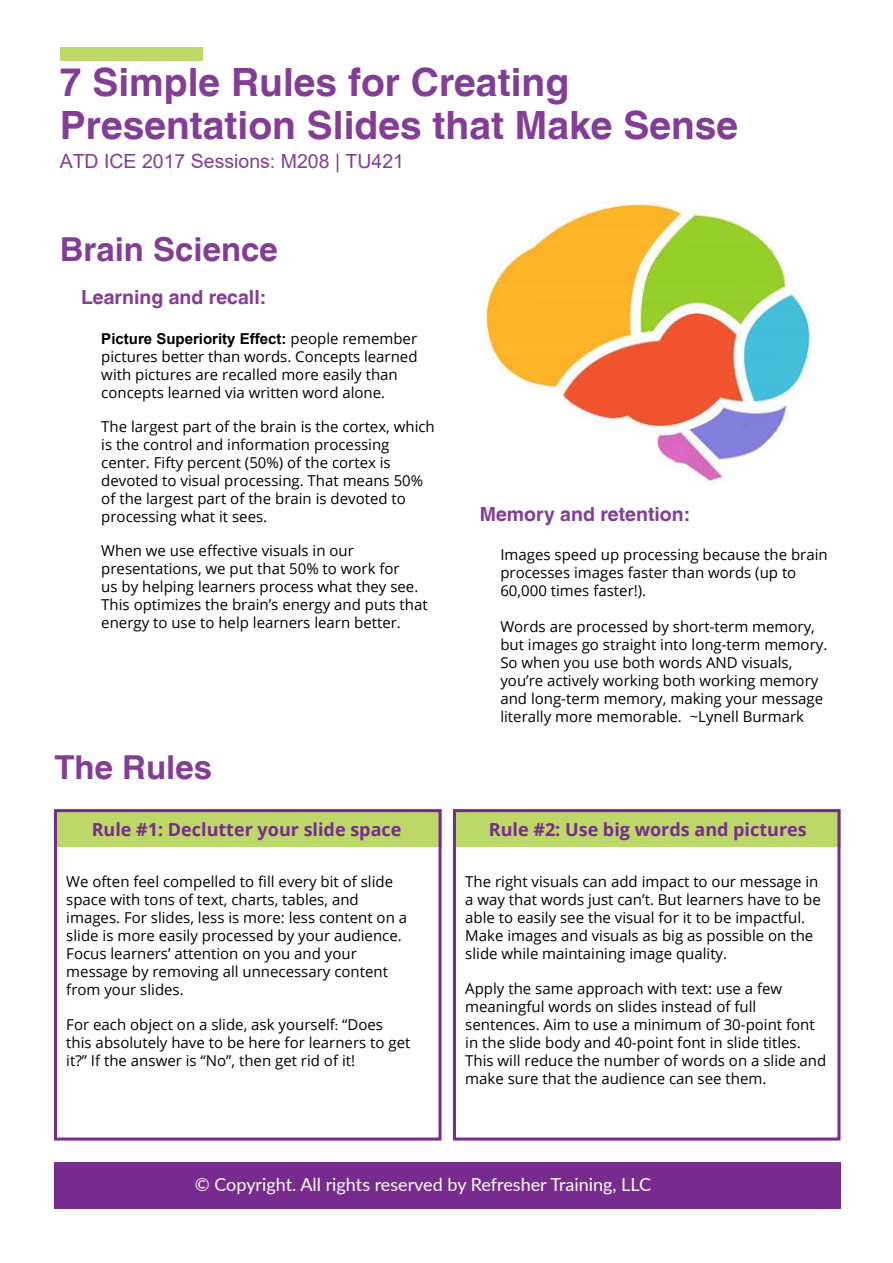
<style>
.page{position:relative;width:893px;height:1263px;background:#fff}
.page>*{position:absolute;margin:0;border:0;box-sizing:border-box;transform-origin:0 0}
.t1{font:700 39px/42.9px "Helvetica LT";color:#843d97}
.t2{font:700 33px "Helvetica LT";color:#843d97}
.t3{font:700 19.5px "Helvetica LT";color:#843d97}
.t4{font:19.5px "Arial";color:#843d97}
.t5{font:18px "Lato";color:#fff}
._2nd_line_Paragraph{font:700 18px "Open Sans";color:#782b8e}
._2nd_line_Paragraph-2{font:15px/18px "Open Sans";color:#000}
.s1{font-family:"Arial";font-weight:700}
.s2{font-family:"Minion Pro"}
</style>
<div class="page">
<div style="left:453px;top:809px;width:387px;height:38px;background:#bbd868"></div>
<div style="left:54px;top:809px;width:387px;height:38px;background:#bbd868"></div>
<img style="left:483px;top:201px;width:330px;height:283px">
<div style="left:453px;top:809px;width:387px;height:331px;border:3px solid #782b8e"></div>
<div style="left:54px;top:809px;width:387px;height:331px;border:3px solid #782b8e"></div>
<div style="left:60px;top:47px;width:142px;height:14px;background:#bbd868"></div>
<div style="left:54px;top:1162px;width:786px;height:47px;background:#782b8e"></div>
<p class="t1" style="left:60px;top:60px;width:680px">7 Simple Rules for Creating<br>Presentation Slides that Make Sense</p>
<p class="t4" style="left:60px;top:148px;width:346px">ATD ICE 2017 Sessions: M208 | TU421</p>
<p class="t2" style="left:60px;top:229px;width:220px">Brain Science</p>
<p class="t3" style="left:81px;top:286px;width:187px">Learning and recall:</p>
<p class="_2nd_line_Paragraph-2" style="left:101px;top:329px;width:318px"><span class="s1">Picture Superiority Effect:</span> people remember pictures better than words. Concepts learned with pictures are recalled more easily than concepts learned via written word alone.</p>
<p class="_2nd_line_Paragraph-2" style="left:101px;top:417px;width:335px">The largest part of the brain is the cortex, which is the control and information processing center. Fifty percent (50%) of the cortex is devoted to visual processing. That means 50% of the largest part of the brain is devoted to processing what it sees.</p>
<p class="_2nd_line_Paragraph-2" style="left:101px;top:541px;width:328px">When we use effective visuals in our presentations, we put that 50% to work for<br>us by helping learners process what they see.<br>This optimizes the brain’s energy and puts that energy to use to help learners learn better.</p>
<p class="t2" style="left:54px;top:748px;width:159px">The Rules</p>
<p class="t3" style="left:480px;top:502px;width:212px">Memory and retention:</p>
<p class="_2nd_line_Paragraph-2" style="left:500px;top:545px;width:329px">Images speed up processing because the brain processes images faster than words (up to<br>60,000 times faster!).</p>
<p class="_2nd_line_Paragraph-2" style="left:500px;top:617px;width:328px">Words are processed by short-term memory, but images go straight into long-term memory.<br>So when you use both words AND visuals, you’re actively working both working memory and long-term memory, making your message literally more memorable. ~Lynell Burmark</p>
<p class="_2nd_line_Paragraph" style="left:92px;top:817px;width:311px">Rule #1: Declutter your slide space</p>
<p class="_2nd_line_Paragraph" style="left:489px;top:817px;width:319px">Rule #2: Use big words and pictures</p>
<p class="_2nd_line_Paragraph-2" style="left:66px;top:873px;width:342px">We often feel compelled to fill every bit of slide space with tons of text, charts, tables, and images. For slides, less is more: less content on a slide is more easily processed by your audience.<br>Focus learners’ attention on you and your message by removing all unnecessary content from your slides.</p>
<p class="_2nd_line_Paragraph-2" style="left:66px;top:1015px;width:346px">For each object on a slide, ask yourself<span class="s2">:</span> “Does this absolutely have to be here for learners to get it?” If the answer is “No”, then get rid of it!</p>
<p class="_2nd_line_Paragraph-2" style="left:465px;top:873px;width:357px">The right visuals can add impact to our message in a way that words just can’t. But learners have to be able to easily see the visual for it to be impactful.<br>Make images and visuals as big as possible on the slide while maintaining image quality.</p>
<p class="_2nd_line_Paragraph-2" style="left:465px;top:979px;width:363px">Apply the same approach with text: use a few meaningful words on slides instead of full sentences. Aim to use a minimum of 30-point font in the slide body and 40-point font in slide titles.<br>This will reduce the number of words on a slide and make sure that the audience can see them.</p>
<p class="t5" style="left:195px;top:1171px;width:458px">© Copyright. All rights reserved by Refresher Training, LLC</p>
<p class="t5" style="left:559px;top:1181px;width:136px">@RefreshTraining</p>
</div>
